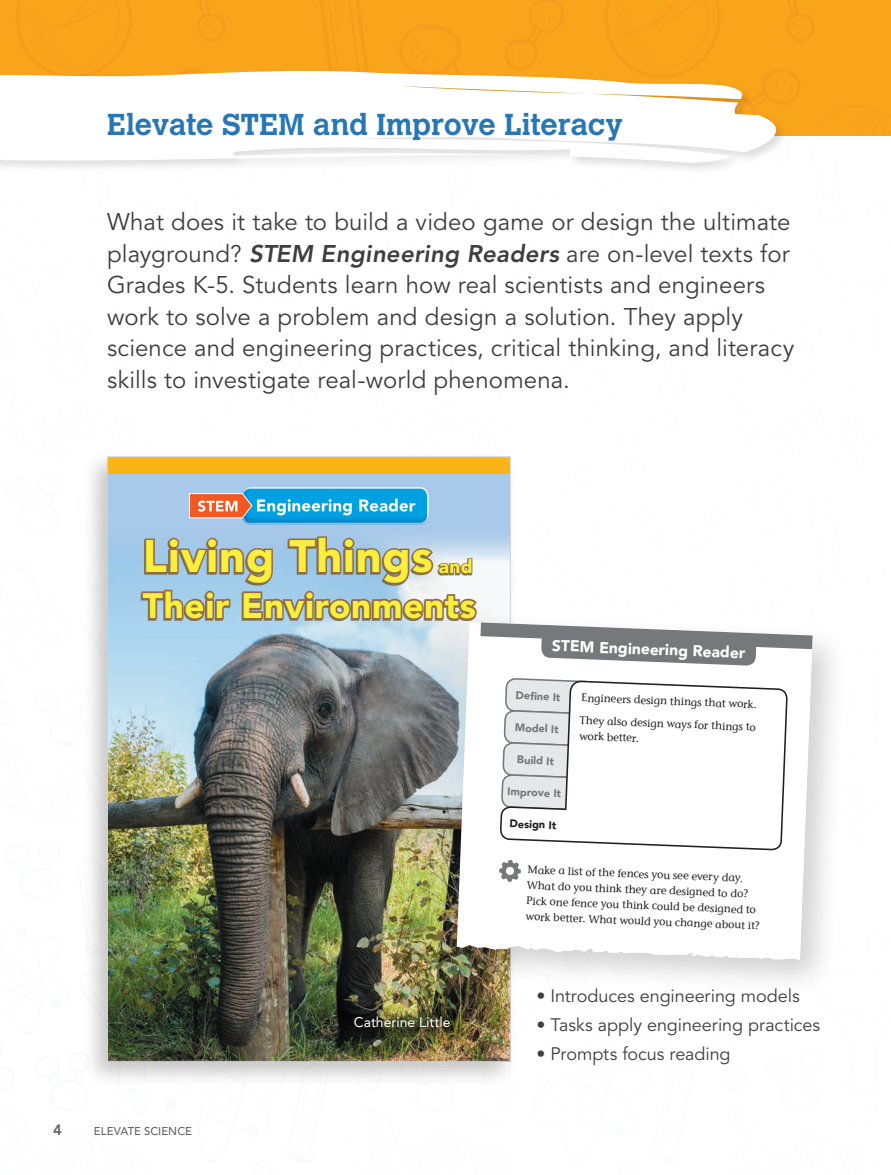
<style>
.page{position:relative;width:891px;height:1175px;background:#fff}
.page>*{position:absolute;margin:0;border:0;box-sizing:border-box;transform-origin:0 0}
.t1{font:900 45.15px "Avenir LT Std";letter-spacing:.02em;color:#f8ef3e}
.t2{font:900 35.1px "Avenir LT Std";letter-spacing:.02em;color:#f8ef3e}
.t3{font:700 30px "Calvert MT Pro";letter-spacing:-.005em;color:#2877b5}
.t4{font:24px/31.5px "Avenir LT Pro";letter-spacing:.005em;color:#3e3e3f}
.t5{font:900 19.05px "Avenir LT Std";color:#f8ef3e}
.t6{font:18px "Avenir LT Pro";letter-spacing:-.005em;color:#3e3e3f}
.t7{font:900 15.6px "Avenir LT Std";color:#fff}
.t8{font:800 15px "Avenir LT Pro";color:#636366}
.t9{font:13.95px "Avenir LT Std";color:#fff}
.t10{font:500 11.25px "Avenir LT Pro";color:#636366}
.t11{font:500 10.95px/15.6px "ITC Stone Informal Com";color:#231f20}
.t12{font:900 10.95px "Avenir LT Std";color:#76787b}
.t13{font:900 10.95px "Avenir LT Std";color:#231f20}
.s1{font-weight:800;font-style:italic}
</style>
<div class="page">
<div style="left:0;top:0;width:891px;height:135px;background:#f9a51b"></div>
<div style="left:0;top:68px;width:788px;height:107px;background:#231f20;opacity:.15"></div>
<svg style="left:0;top:69px;width:787px;height:94px;fill:#fff"></svg>
<div style="left:82px;top:450px;width:436px;height:637px;background:#231f20;opacity:.25"></div>
<div style="left:107px;top:457px;width:403px;height:139px;background:#a8c9e9"></div>
<img style="left:109px;top:557px;width:400px;height:502px">
<img style="left:340px;top:1010px;width:132px;height:30px">
<div style="left:240px;top:486px;width:189px;height:40px;background:#127bba;opacity:.75"></div>
<svg style="left:189px;top:492px;width:226px;height:27px;background:#60a6c5"></svg>
<div style="left:107px;top:457px;width:403px;height:16px;background:#fbb416"></div>
<div style="left:447px;top:612px;width:401px;height:383px;background:#231f20;opacity:.2"></div>
<img style="left:140px;top:535px;width:673px;height:276px">
<svg style="left:468px;top:622px;width:345px;height:338px"></svg>
<p class="t3" style="left:107px;top:105px;width:517px">Elevate STEM and Improve Literacy</p>
<p class="t4" style="left:107px;top:207px;width:689px">What does it take to build a video game or design the ultimate playground? <span class="s1">STEM Engineering Readers</span> are on-level texts for Grades K-5. Students learn how real scientists and engineers work to solve a problem and design a solution. They apply science and engineering practices, critical thinking, and literacy skills to investigate real-world phenomena.</p>
<h1 class="t1" style="left:143px;top:529px;width:291px">Living Things</h1>
<h2 class="t2" style="left:143px;top:584px;width:335px">Their Environments</h2>
<p class="t5" style="left:439px;top:555px;width:35px">and</p>
<p class="t8" style="left:53px;top:1120px;width:10px">4</p>
<p class="t10" style="left:94px;top:1124px;width:100px">ELEVATE SCIENCE</p>
<p class="t9" style="left:354px;top:1013px;width:98px">Catherine Little</p>
<p class="t7" style="left:552px;top:636px;width:195px;rotate:2deg">STEM Engineering Reader</p>
<p class="t12" style="left:516px;top:689px;width:46px;rotate:2deg">Define It</p>
<p class="t12" style="left:515px;top:721px;width:45px;rotate:2deg">Model It</p>
<p class="t12" style="left:517px;top:753px;width:38px;rotate:2deg">Build It</p>
<p class="t12" style="left:508px;top:784px;width:55px;rotate:2deg">Improve It</p>
<p class="t13" style="left:510px;top:817px;width:48px;rotate:2deg">Design It</p>
<p class="t11" style="left:581px;top:686px;width:178px;line-height:22.6px;rotate:2deg">Engineers design things that work.<br>They also design ways for things to</p>
<p class="t11" style="left:579px;top:728px;width:62px;rotate:2deg">work better.</p>
<p class="t11" style="left:528px;top:862px;width:236px;rotate:2deg">Make a list of the fences you see every day.<br>What do you think they are designed to do?<br>Pick one fence you think could be designed to work better. What would you change about it?</p>
<p class="t6" style="left:536px;top:985px;width:265px">• Introduces engineering models</p>
<p class="t6" style="left:536px;top:1014px;width:285px">• Tasks apply engineering practices</p>
<p class="t6" style="left:536px;top:1043px;width:196px">• Prompts focus reading</p>
</div>
